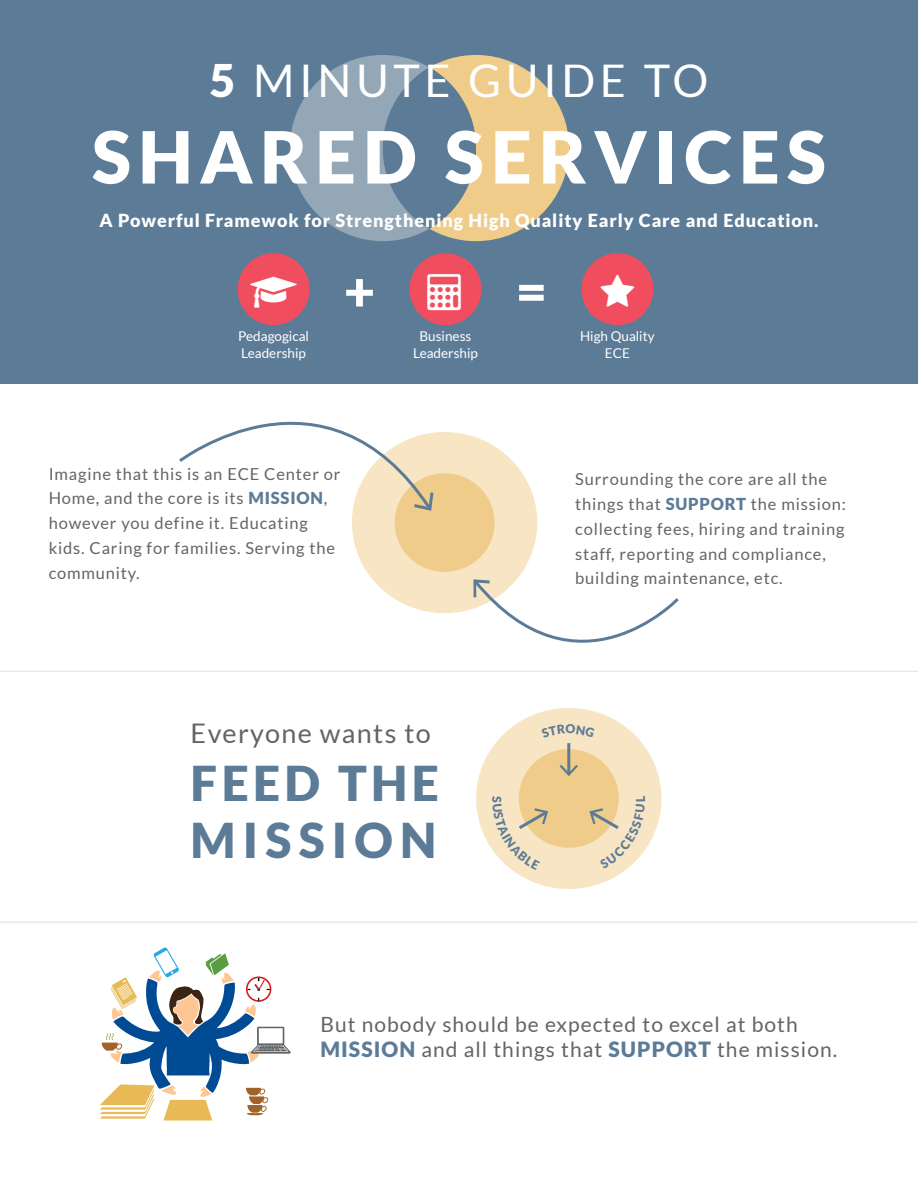
<style>
.page{position:relative;width:918px;height:1188px;background:#fff}
.page>*{position:absolute;margin:0;border:0;box-sizing:border-box;transform-origin:0 0}
.t1{font:900 72px "Lato";letter-spacing:.1em;color:#fff}
.t2{font:900 54px "Lato";color:#fff}
.t3{font:900 48px/57.6px "Lato";letter-spacing:.15em;color:#5c7b97}
.t4{font:45px "Lato";letter-spacing:.1em;color:#fff}
.t5{font:27px "Lato";letter-spacing:.05em;color:#636466}
.t6{font:21px/25.2px "Lato";letter-spacing:.05em;color:#636466}
.t7{font:900 18px "Lato";letter-spacing:.05em;color:#fff}
.t8{font:16.5px/24.8px "Lato";letter-spacing:.05em;color:#636466}
.t9{font:13.5px/16.2px "Lato";color:#fff;text-align:center}
.s1{font-weight:900}
.s2{font-weight:900;color:#5c7b97}
</style>
<div class="page">
<div style="left:352px;top:432px;width:185px;height:181px;background:#f7e5c4;border-radius:50%"></div>
<div style="left:0;top:0;width:918px;height:383px;background:#5c7b97"></div>
<svg style="left:290px;top:55px;width:279px;height:186px"></svg>
<div style="left:383px;top:67px;width:93px;height:162px;background:#5c7b97;border-radius:50%"></div>
<div style="left:238px;top:253px;width:72px;height:72px;background:#f04e5e;border-radius:50%"></div>
<div style="left:410px;top:253px;width:72px;height:72px;background:#f04e5e;border-radius:50%"></div>
<div style="left:581px;top:253px;width:72px;height:72px;background:#f04e5e;border-radius:50%"></div>
<hr style="left:0;top:671px;width:918px;height:1px;background:#94a7b7">
<hr style="left:0;top:921px;width:918px;height:2px;background:#94a7b7">
<div style="left:395px;top:473px;width:100px;height:99px;background:#efcc89;border-radius:50%"></div>
<div style="left:476px;top:708px;width:186px;height:181px;background:#f7e5c4;border-radius:50%"></div>
<div style="left:519px;top:749px;width:100px;height:99px;background:#efcc89;border-radius:50%"></div>
<hr style="left:567px;top:743px;width:3px;height:31px;background:#5c7b97">
<svg style="left:560px;top:765px;width:18px;height:11px"></svg>
<svg style="left:177px;top:383px;width:257px;height:129px"></svg>
<svg style="left:471px;top:578px;width:210px;height:94px"></svg>
<svg style="left:100px;top:947px;width:191px;height:173px"></svg>
<svg style="left:492px;top:804px;width:57px;height:66px"></svg>
<svg style="left:587px;top:796px;width:58px;height:73px"></svg>
<h3 class="t4" style="left:210px;top:56px;width:500px"><span class="s1">5</span> MINUTE GUIDE TO</h3>
<h1 class="t1" style="left:92px;top:115px;width:735px">SHARED SERVICES</h1>
<p class="t7" style="left:100px;top:210px;width:720px">A Powerful Framewok for Strengthening High Quality Early Care and Education.</p>
<h2 class="t2" style="left:344px;top:260px;width:33px">+</h2>
<h2 class="t2" style="left:516px;top:260px;width:33px">=</h2>
<p class="t9" style="left:238px;top:328px;width:72px;text-align:left">Pedagogical<br>Leadership</p>
<p class="t9" style="left:413px;top:328px;width:66px">Business<br>Leadership</p>
<p class="t9" style="left:580px;top:328px;width:76px">High Quality<br>ECE</p>
<p class="t8" style="left:49px;top:461px;width:293px">Imagine that this is an ECE Center or<br>Home, and the core is its <span class="s2">MISSION</span>, however you define it. Educating kids. Caring for families. Serving the community.</p>
<p class="t8" style="left:575px;top:467px;width:272px">Surrounding the core are all the things that <span class="s2">SUPPORT</span> the mission: collecting fees, hiring and training staff, reporting and compliance, building maintenance, etc.</p>
<h3 class="t5" style="left:191px;top:718px;width:242px">Everyone wants to</h3>
<h3 class="t3" style="left:191px;top:753px;width:250px">FEED THE<br>MISSION</h3>
<p class="t6" style="left:320px;top:1011px;width:518px">But nobody should be expected to excel at both<br><span class="s2">MISSION</span> and all things that <span class="s2">SUPPORT</span> the mission.</p>
</div>
